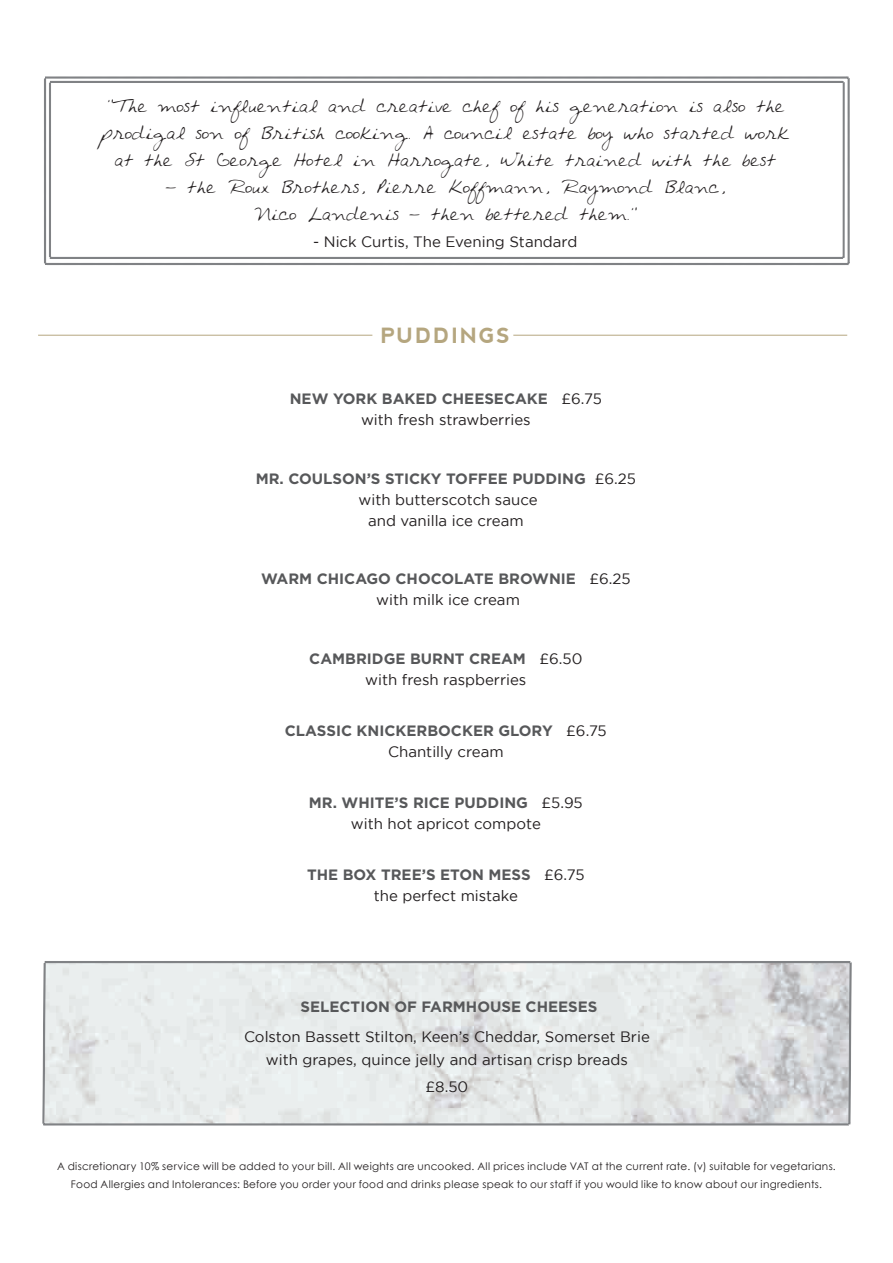
<style>
.page{position:relative;width:893px;height:1263px;background:#fff}
.page>*{position:absolute;margin:0;border:0;box-sizing:border-box;transform-origin:0 0}
.header_title{font:700 21px "nevis";letter-spacing:.085em;color:#b5a67f}
.t1{font:18.75px/27px "Aiden Script";color:#231f20;text-align:center}
.t2{font:15px "Gotham";color:#231f20}
.t3{font:700 15px "Gotham";color:#57585a}
.Paragraph_Style_1{font:10.5px "Century Gothic";letter-spacing:.025em;color:#231f20}
.s1{font-weight:400;color:#231f20}
</style>
<div class="page">
<svg style="left:44px;top:76px;width:806px;height:189px"></svg>
<svg style="left:42px;top:961px;width:810px;height:165px;background:#e0e3e4"></svg>
<hr style="left:513px;top:335px;width:334px;height:1px;background:#b5a67f">
<hr style="left:38px;top:335px;width:334px;height:1px;background:#b5a67f">
<svg style="left:49px;top:80px;width:796px;height:179px"></svg>
<p class="t1" style="left:101px;top:92px;width:690px">"The most influential and creative chef of his generation is also the prodigal son of British cooking. A council estate boy who started work at the St George Hotel in Harrogate, White trained with the best</p>
<p class="t1" style="left:166px;top:173px;width:561px">— the Roux Brothers, Pierre Koffmann, Raymond Blanc,<br>Nico Landenis — then bettered them."</p>
<p class="t2" style="left:313px;top:233px;width:266px">- Nick Curtis, The Evening Standard</p>
<p class="header_title" style="left:381px;top:323px;width:131px">PUDDINGS</p>
<p class="t3" style="left:290px;top:390px;width:314px">NEW YORK BAKED CHEESECAKE <span class="s1">£6.75</span></p>
<p class="t2" style="left:361px;top:412px;width:171px">with fresh strawberries</p>
<p class="t3" style="left:256px;top:470px;width:382px">MR. COULSON’S STICKY TOFFEE PUDDING <span class="s1">£6.25</span></p>
<p class="t2" style="left:359px;top:491px;width:180px">with butterscotch sauce</p>
<p class="t2" style="left:368px;top:512px;width:157px">and vanilla ice cream</p>
<p class="t3" style="left:261px;top:570px;width:371px">WARM CHICAGO CHOCOLATE BROWNIE <span class="s1">£6.25</span></p>
<p class="t2" style="left:376px;top:592px;width:145px">with milk ice cream</p>
<p class="t3" style="left:309px;top:650px;width:275px">CAMBRIDGE BURNT CREAM <span class="s1">£6.50</span></p>
<p class="t2" style="left:365px;top:672px;width:163px">with fresh raspberries</p>
<p class="t3" style="left:285px;top:722px;width:323px">CLASSIC KNICKERBOCKER GLORY <span class="s1">£6.75</span></p>
<p class="t2" style="left:388px;top:744px;width:117px">Chantilly cream</p>
<p class="t3" style="left:309px;top:794px;width:275px">MR. WHITE’S RICE PUDDING <span class="s1">£5.95</span></p>
<p class="t2" style="left:351px;top:816px;width:192px">with hot apricot compote</p>
<p class="t3" style="left:307px;top:866px;width:279px">THE BOX TREE’S ETON MESS <span class="s1">£6.75</span></p>
<p class="t2" style="left:374px;top:888px;width:146px">the perfect mistake</p>
<p class="t3" style="left:301px;top:998px;width:298px">SELECTION OF FARMHOUSE CHEESES</p>
<p class="t2" style="left:244px;top:1029px;width:407px">Colston Bassett Stilton, Keen’s Cheddar, Somerset Brie</p>
<p class="t2" style="left:266px;top:1051px;width:363px">with grapes, quince jelly and artisan crisp breads</p>
<p class="t2" style="left:426px;top:1078px;width:44px">£8.50</p>
<p class="Paragraph_Style_1" style="left:57px;top:1159px;width:780px">A discretionary 10% service will be added to your bill. All weights are uncooked. All prices include VAT at the current rate. (v) suitable for vegetarians.</p>
<p class="Paragraph_Style_1" style="left:71px;top:1177px;width:753px">Food Allergies and Intolerances: Before you order your food and drinks please speak to our staff if you would like to know about our ingredients.</p>
</div>
